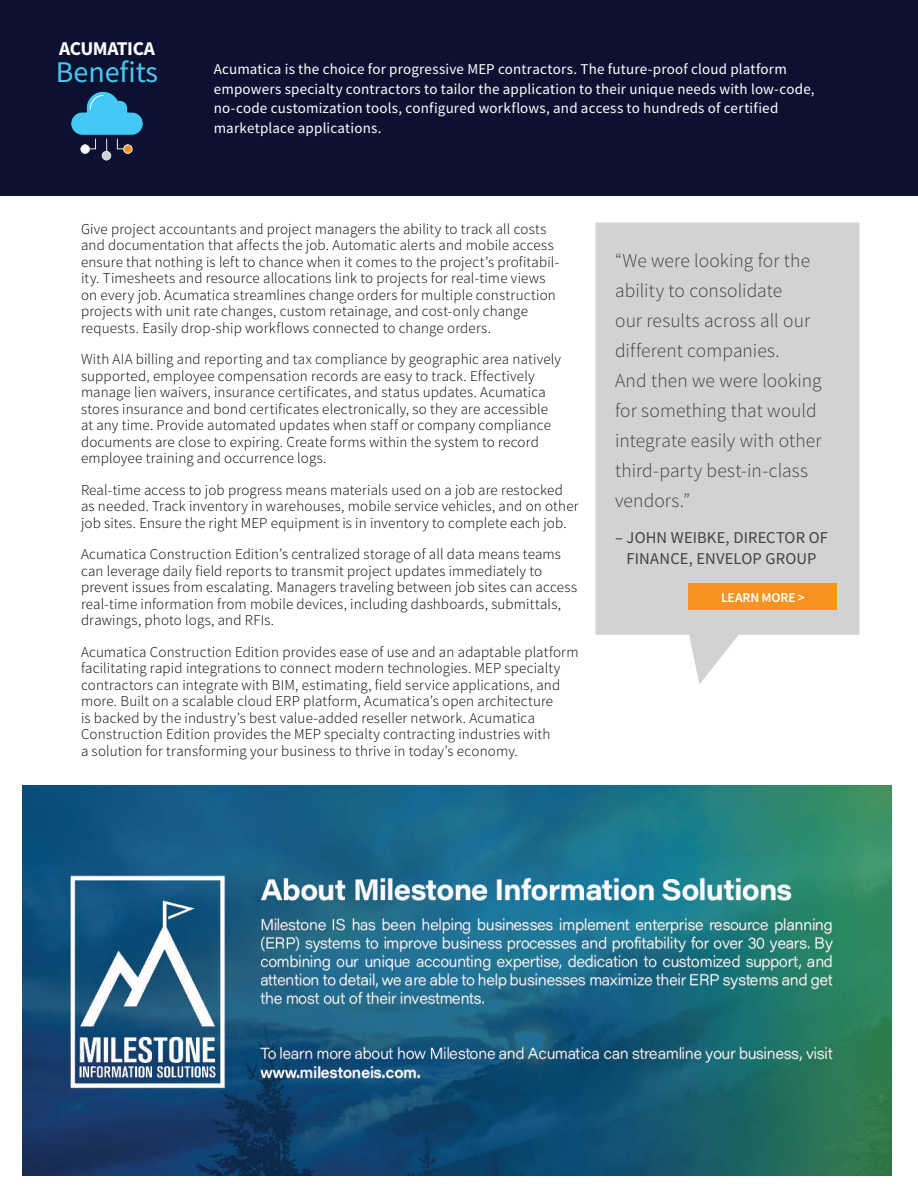
<style>
.page{position:relative;width:918px;height:1188px;background:#fff}
.page>*{position:absolute;margin:0;border:0;box-sizing:border-box;transform-origin:0 0}
.t1{font:30px "Source Sans Pro";color:#49c8f5}
.t2{font:300 19.5px/30px "Source Sans Pro";letter-spacing:.005em;color:#414042}
.t3{font:700 19.5px "Source Sans Pro";letter-spacing:-.02em;color:#fff}
.t4{font:16.5px/21px "Source Sans Pro";letter-spacing:.01em;color:#414042;text-align:center}
.t5{font:300 15px/16.5px "Source Sans Pro";letter-spacing:.01em;color:#000}
.t6{font:15px/19.5px "Source Sans Pro";letter-spacing:.015em;color:#fff}
.t7{font:600 13.5px "Source Sans Pro";letter-spacing:-.005em;color:#fff}
</style>
<div class="page">
<svg style="left:596px;top:223px;width:264px;height:461px;background:#d5d6d8"></svg>
<div style="left:0;top:0;width:918px;height:196px;background:#0d1131"></div>
<div style="left:102px;top:151px;width:9px;height:9px;background:#d1d2d4;border:1px solid #e6e6e6;border-radius:50%"></div>
<div style="left:80px;top:144px;width:10px;height:10px;background:#fff;border:1px solid #e6e6e6;border-radius:50%"></div>
<svg style="left:123px;top:144px;width:10px;height:10px"></svg>
<svg style="left:70px;top:91px;width:74px;height:60px"></svg>
<div style="left:689px;top:584px;width:148px;height:26px;background:#f79421"></div>
<img style="left:22px;top:785px;width:869px;height:390px">
<h2 class="t3" style="left:59px;top:36px;width:97px">ACUMATICA</h2>
<h1 class="t1" style="left:56px;top:53px;width:104px">Benefits</h1>
<p class="t6" style="left:214px;top:59px;width:602px">Acumatica is the choice for progressive MEP contractors. The future-proof cloud platform empowers specialty contractors to tailor the application to their unique needs with low-code, no-code customization tools, configured workflows, and access to hundreds of certified marketplace applications.</p>
<p class="t5" style="left:81px;top:221px;width:480px">Give project accountants and project managers the ability to track all costs and documentation that affects the job. Automatic alerts and mobile access ensure that nothing is left to chance when it comes to the project’s profitabil&shy;ity. Timesheets and resource allocations link to projects for real-time views on every job. Acumatica streamlines change orders for multiple construction projects with unit rate changes, custom retainage, and cost-only change requests. Easily drop-ship workflows connected to change orders.</p>
<p class="t5" style="left:81px;top:351px;width:482px">With AIA billing and reporting and tax compliance by geographic area natively supported, employee compensation records are easy to track. Effectively manage lien waivers, insurance certificates, and status updates. Acumatica stores insurance and bond certificates electronically, so they are accessible at any time. Provide automated updates when staff or company compliance documents are close to expiring. Create forms within the system to record employee training and occurrence logs.</p>
<p class="t5" style="left:81px;top:482px;width:499px">Real-time access to job progress means materials used on a job are restocked as needed. Track inventory in warehouses, mobile service vehicles, and on other job sites. Ensure the right MEP equipment is in inventory to complete each job.</p>
<p class="t5" style="left:81px;top:546px;width:498px">Acumatica Construction Edition’s centralized storage of all data means teams can leverage daily field reports to transmit project updates immediately to prevent issues from escalating. Managers traveling between job sites can access real-time information from mobile devices, including dashboards, submittals, drawings, photo logs, and RFIs.</p>
<p class="t5" style="left:81px;top:644px;width:499px">Acumatica Construction Edition provides ease of use and an adaptable platform facilitating rapid integrations to connect modern technologies. MEP specialty contractors can integrate with BIM, estimating, field service applications, and more. Built on a scalable cloud ERP platform, Acumatica’s open architecture<br>is backed by the industry’s best value-added reseller network. Acumatica Construction Edition provides the MEP specialty contracting industries with<br>a solution for transforming your business to thrive in today’s economy.</p>
<h2 class="t2" style="left:615px;top:245px;width:208px">“We were looking for the ability to consolidate<br>our results across all our different companies.<br>And then we were looking for something that would integrate easily with other third-party best-in-class vendors.”</h2>
<p class="t4" style="left:615px;top:527px;width:214px">– JOHN WEIBKE, DIRECTOR OF<br>FINANCE, ENVELOP GROUP</p>
<p class="t7" style="left:721px;top:589px;width:85px">LEARN MORE &gt;</p>
</div>
